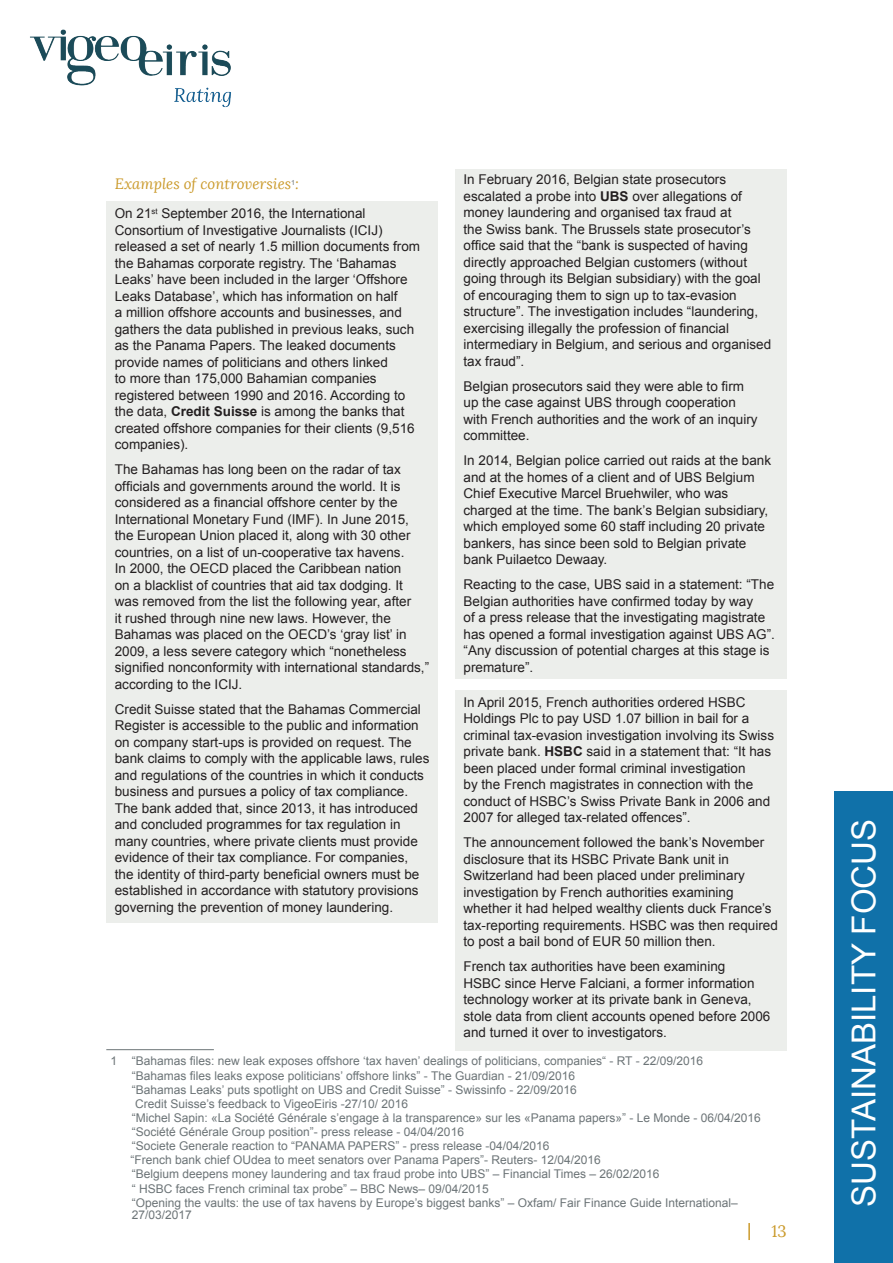
<style>
.page{position:relative;width:893px;height:1263px;background:#fff}
.page>*{position:absolute;margin:0;border:0;box-sizing:border-box;transform-origin:0 0}
.t1{font:33px "Arial";color:#fff}
.t2{font:16.5px "Lora";color:#cb9b2d}
.t3{font:italic 15px "Lora";color:#cb9b2d}
.t4{font:13.5px/16.5px "Arial";color:#231f20}
.t5{font:12px "Arial";color:#6c7477}
.s1{font-weight:700}
</style>
<div class="page">
<img style="left:30px;top:29px;width:201px;height:79px">
<svg style="left:748px;top:1223px;width:2px;height:17px"></svg>
<div style="left:834px;top:791px;width:59px;height:472px;background:#1071a9"></div>
<div style="left:455px;top:690px;width:332px;height:360px;background:#eceeeb"></div>
<div style="left:455px;top:169px;width:332px;height:509px;background:#eceeeb"></div>
<div style="left:106px;top:201px;width:332px;height:722px;background:#eceeeb"></div>
<hr style="left:106px;top:1049px;width:108px;height:1px;background:#6c7477">
<p class="t4" style="left:463px;top:171px;width:309px">In February 2016, Belgian state prosecutors escalated a probe into <span class="s1">UBS</span> over allegations of money laundering and organised tax fraud at<br>the Swiss bank. The Brussels state prosecutor’s office said that the “bank is suspected of having directly approached Belgian customers (without going through its Belgian subsidiary) with the goal of encouraging them to sign up to tax-evasion structure”. The investigation includes “laundering, exercising illegally the profession of financial intermediary in Belgium, and serious and organised tax fraud”.</p>
<p class="t4" style="left:463px;top:378px;width:296px">Belgian prosecutors said they were able to firm up the case against UBS through cooperation with French authorities and the work of an inquiry committee.</p>
<p class="t4" style="left:463px;top:452px;width:309px">In 2014, Belgian police carried out raids at the bank and at the homes of a client and of UBS Belgium Chief Executive Marcel Bruehwiler, who was charged at the time. The bank’s Belgian subsidiary, which employed some 60 staff including 20 private bankers, has since been sold to Belgian private bank Puilaetco Dewaay.</p>
<p class="t4" style="left:463px;top:576px;width:313px">Reacting to the case, UBS said in a statement: “The Belgian authorities have confirmed today by way<br>of a press release that the investigating magistrate has opened a formal investigation against UBS AG”. “Any discussion of potential charges at this stage is premature”.</p>
<p class="t4" style="left:463px;top:694px;width:312px">In April 2015, French authorities ordered HSBC Holdings Plc to pay USD 1.07 billion in bail for a criminal tax-evasion investigation involving its Swiss private bank. <span class="s1">HSBC</span> said in a statement that: “It has been placed under formal criminal investigation<br>by the French magistrates in connection with the conduct of HSBC’s Swiss Private Bank in 2006 and 2007 for alleged tax-related offences”.</p>
<p class="t4" style="left:463px;top:834px;width:316px">The announcement followed the bank’s November disclosure that its HSBC Private Bank unit in Switzerland had been placed under preliminary investigation by French authorities examining whether it had helped wealthy clients duck France’s tax-reporting requirements. HSBC was then required to post a bail bond of EUR 50 million then.</p>
<p class="t4" style="left:463px;top:958px;width:308px">French tax authorities have been examining<br>HSBC since Herve Falciani, a former information technology worker at its private bank in Geneva, stole data from client accounts opened before 2006 and turned it over to investigators.</p>
<p class="t5" style="left:111px;top:1053px;width:594px">1 “Bahamas files: new leak exposes offshore ‘tax haven’ dealings of politicians, companies“ - RT - 22/09/2016</p>
<p class="t5" style="left:132px;top:1067px;width:445px">“Bahamas files leaks expose politicians’ offshore links” - The Guardian - 21/09/2016</p>
<p class="t5" style="left:132px;top:1082px;width:447px">“Bahamas Leaks’ puts spotlight on UBS and Credit Suisse” - Swissinfo - 22/09/2016</p>
<p class="t5" style="left:135px;top:1096px;width:275px">Credit Suisse’s feedback to VigeoEiris -27/10/ 2016</p>
<p class="t5" style="left:132px;top:1110px;width:631px">“Michel Sapin: «La Société Générale s’engage à la transparence» sur les «Panama papers»” - Le Monde - 06/04/2016</p>
<p class="t5" style="left:132px;top:1124px;width:334px">“Société Générale Group position”- press release - 04/04/2016</p>
<p class="t5" style="left:132px;top:1138px;width:419px">“Societe Generale reaction to “PANAMA PAPERS” - press release -04/04/2016</p>
<p class="t5" style="left:131px;top:1152px;width:472px">“French bank chief OUdea to meet senators over Panama Papers”- Reuters- 12/04/2016</p>
<p class="t5" style="left:132px;top:1166px;width:529px">“Belgium deepens money laundering and tax fraud probe into UBS” – Financial Times – 26/02/2016</p>
<p class="t5" style="left:132px;top:1180px;width:358px">“ HSBC faces French criminal tax probe” – BBC News– 09/04/2015</p>
<p class="t5" style="left:132px;top:1195px;width:608px">“Opening the vaults: the use of tax havens by Europe’s biggest banks” – Oxfam/ Fair Finance Guide International–</p>
<p class="t5" style="left:132px;top:1207px;width:62px">27/03/2017</p>
<p class="t3" style="left:115px;top:174px;width:186px">Examples of controversies<sup>1</sup>:</p>
<p class="t4" style="left:115px;top:205px;width:307px">On 21<sup>st</sup> September 2016, the International Consortium of Investigative Journalists (ICIJ) released a set of nearly 1.5 million documents from the Bahamas corporate registry. The ‘Bahamas Leaks’ have been included in the larger ‘Offshore Leaks Database’, which has information on half<br>a million offshore accounts and businesses, and gathers the data published in previous leaks, such as the Panama Papers. The leaked documents provide names of politicians and others linked<br>to more than 175,000 Bahamian companies registered between 1990 and 2016. According to the data, <span class="s1">Credit Suisse</span> is among the banks that created offshore companies for their clients (9,516 companies).</p>
<p class="t4" style="left:115px;top:461px;width:316px">The Bahamas has long been on the radar of tax officials and governments around the world. It is considered as a financial offshore center by the International Monetary Fund (IMF). In June 2015, the European Union placed it, along with 30 other countries, on a list of un-cooperative tax havens.<br>In 2000, the OECD placed the Caribbean nation<br>on a blacklist of countries that aid tax dodging. It was removed from the list the following year, after<br>it rushed through nine new laws. However, the Bahamas was placed on the OECD’s ‘gray list’ in 2009, a less severe category which “nonetheless signified nonconformity with international standards,” according to the ICIJ.</p>
<p class="t4" style="left:115px;top:701px;width:316px">Credit Suisse stated that the Bahamas Commercial Register is accessible to the public and information on company start-ups is provided on request. The bank claims to comply with the applicable laws, rules and regulations of the countries in which it conducts business and pursues a policy of tax compliance.<br>The bank added that, since 2013, it has introduced and concluded programmes for tax regulation in many countries, where private clients must provide evidence of their tax compliance. For companies, the identity of third-party beneficial owners must be established in accordance with statutory provisions governing the prevention of money laundering.</p>
<p class="t2" style="left:771px;top:1221px;width:17px">13</p>
<h1 class="t1" style="left:842px;top:1206px;width:389px;rotate:-90deg">SUSTAINABILITY FOCUS</h1>
</div>
